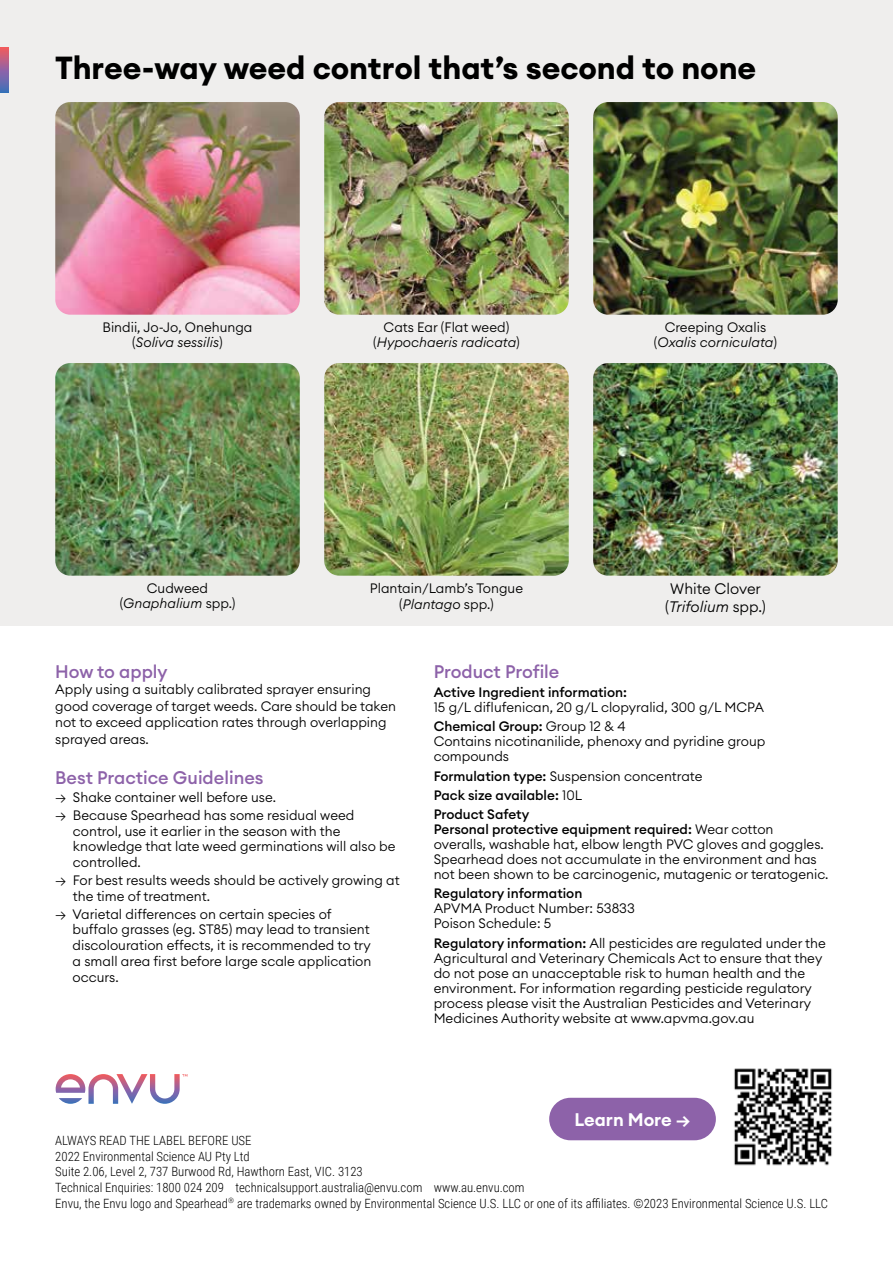
<style>
.page{position:relative;width:893px;height:1263px;background:#fff}
.page>*{position:absolute;margin:0;border:0;box-sizing:border-box;transform-origin:0 0}
.t1{font:700 31.5px "Euclid Circular A";letter-spacing:-.005em;color:#000}
.t2{font:500 18px "Euclid Circular A";color:#8d62a9}
.t3{font:600 18px "Euclid Circular A";color:#fff}
.t4{font:300 15px/18px "Euclid Circular A";color:#000;text-align:center}
.t5{font:300 13.5px/15px "Euclid Circular A";color:#000}
.t6{font:500 13.5px/19.2px "Euclid Circular A";color:#000}
.t7{font:italic 300 13.5px/15px "Euclid Circular A";color:#000;text-align:center}
.t8{font:300 12.75px/15.6px "Roboto Condensed";color:#000}
.s1{font-style:italic}
.s2{font-style:normal}
.s3{font-weight:500}
.s4{font-weight:300}
</style>
<div class="page">
<div style="left:0;top:0;width:893px;height:625px;background:#efeeed"></div>
<svg style="left:56px;top:1074px;width:131px;height:30px"></svg>
<img style="left:734px;top:1068px;width:98px;height:98px">
<div style="left:549px;top:1098px;width:167px;height:42px;background:#8d62a9;border-radius:21px"></div>
<svg style="left:0;top:48px;width:9px;height:44px"></svg>
<img style="left:55px;top:102px;width:245px;height:213px">
<img style="left:324px;top:102px;width:245px;height:213px">
<img style="left:593px;top:102px;width:245px;height:213px">
<img style="left:55px;top:363px;width:245px;height:213px">
<img style="left:324px;top:363px;width:245px;height:213px">
<img style="left:593px;top:363px;width:245px;height:213px">
<h1 class="t1" style="left:55px;top:47px;width:703px">Three-way weed control that’s second to none</h1>
<p class="t5" style="left:103px;top:319px;width:152px;text-align:center">Bindii, Jo-Jo, Onehunga (<span class="s1">Soliva sessilis</span>)</p>
<p class="t5" style="left:373px;top:319px;width:148px;text-align:center">Cats Ear (Flat weed) (<span class="s1">Hypochaeris radicata</span>)</p>
<p class="t7" style="left:654px;top:319px;width:124px"><span class="s2">Creeping Oxalis (</span>Oxalis corniculata<span class="s2">)</span></p>
<p class="t5" style="left:120px;top:580px;width:117px;text-align:center">Cudweed (<span class="s1">Gnaphalium</span> spp.)</p>
<p class="t5" style="left:370px;top:580px;width:155px;line-height:16.5px;text-align:center">Plantain/Lamb’s Tongue (<span class="s1">Plantago</span> spp.)</p>
<p class="t4" style="left:665px;top:580px;width:102px">White Clover (<span class="s1">Trifolium</span> spp.)</p>
<h2 class="t2" style="left:55px;top:660px;width:114px">How to apply</h2>
<p class="t5" style="left:55px;top:681px;width:342px;line-height:16.5px">Apply using a suitably calibrated sprayer ensuring good coverage of target weeds. Care should be taken not to exceed application rates through overlapping sprayed areas.</p>
<h2 class="t2" style="left:55px;top:766px;width:210px">Best Practice Guidelines</h2>
<p class="t5" style="left:55px;top:789px;width:222px">→ Shake container well before use.</p>
<p class="t5" style="left:73px;top:807px;width:324px;line-height:15.8px;text-indent:-18px">→ Because Spearhead has some residual weed control, use it earlier in the season with the knowledge that late weed germinations will also be controlled.</p>
<p class="t5" style="left:73px;top:872px;width:328px;line-height:15.8px;text-indent:-18px">→ For best results weeds should be actively growing at the time of treatment.</p>
<p class="t5" style="left:73px;top:906px;width:300px;line-height:15.8px;text-indent:-17px">→ Varietal differences on certain species of buffalo grasses (eg. ST85) may lead to transient discolouration effects, it is recommended to try a small area first before large scale application occurs.</p>
<h2 class="t2" style="left:434px;top:660px;width:127px">Product Profile</h2>
<p class="t6" style="left:434px;top:683px;width:195px">Active Ingredient information:</p>
<p class="t5" style="left:434px;top:697px;width:332px;line-height:19.2px">15 g/L diflufenican, 20 g/L clopyralid, 300 g/L MCPA<br><span class="s3">Chemical Group:</span> Group 12 &amp; 4</p>
<p class="t5" style="left:434px;top:734px;width:333px">Contains nicotinanilide, phenoxy and pyridine group compounds</p>
<p class="t6" style="left:434px;top:766px;width:270px">Formulation type: <span class="s4">Suspension concentrate<br></span>Pack size available: <span class="s4">10L<br></span>Product Safety</p>
<p class="t5" style="left:434px;top:822px;width:396px"><span class="s3">Personal protective equipment required:</span> Wear cotton overalls, washable hat, elbow length PVC gloves and goggles.<br>Spearhead does not accumulate in the environment and has not been shown to be carcinogenic, mutagenic or teratogenic.</p>
<p class="t6" style="left:434px;top:884px;width:150px">Regulatory information</p>
<p class="t5" style="left:434px;top:901px;width:203px">APVMA Product Number: 53833<br>Poison Schedule: 5</p>
<p class="t5" style="left:434px;top:935px;width:394px"><span class="s3">Regulatory information:</span> All pesticides are regulated under the Agricultural and Veterinary Chemicals Act to ensure that they do not pose an unacceptable risk to human health and the environment. For information regarding pesticide regulatory process please visit the Australian Pesticides and Veterinary Medicines Authority website at www.apvma.gov.au</p>
<h2 class="t3" style="left:574px;top:1108px;width:118px">Learn More →</h2>
<p class="t8" style="left:55px;top:1132px;width:774px">ALWAYS READ THE LABEL BEFORE USE<br>2022 Environmental Science AU Pty Ltd<br>Suite 2.06, Level 2, 737 Burwood Rd, Hawthorn East, VIC. 3123<br>Technical Enquiries: 1800 024 209 technicalsupport.australia@envu.com www.au.envu.com<br>Envu, the Envu logo and Spearhead<sup>®</sup> are trademarks owned by Environmental Science U.S. LLC or one of its affiliates. ©2023 Environmental Science U.S. LLC</p>
</div>
